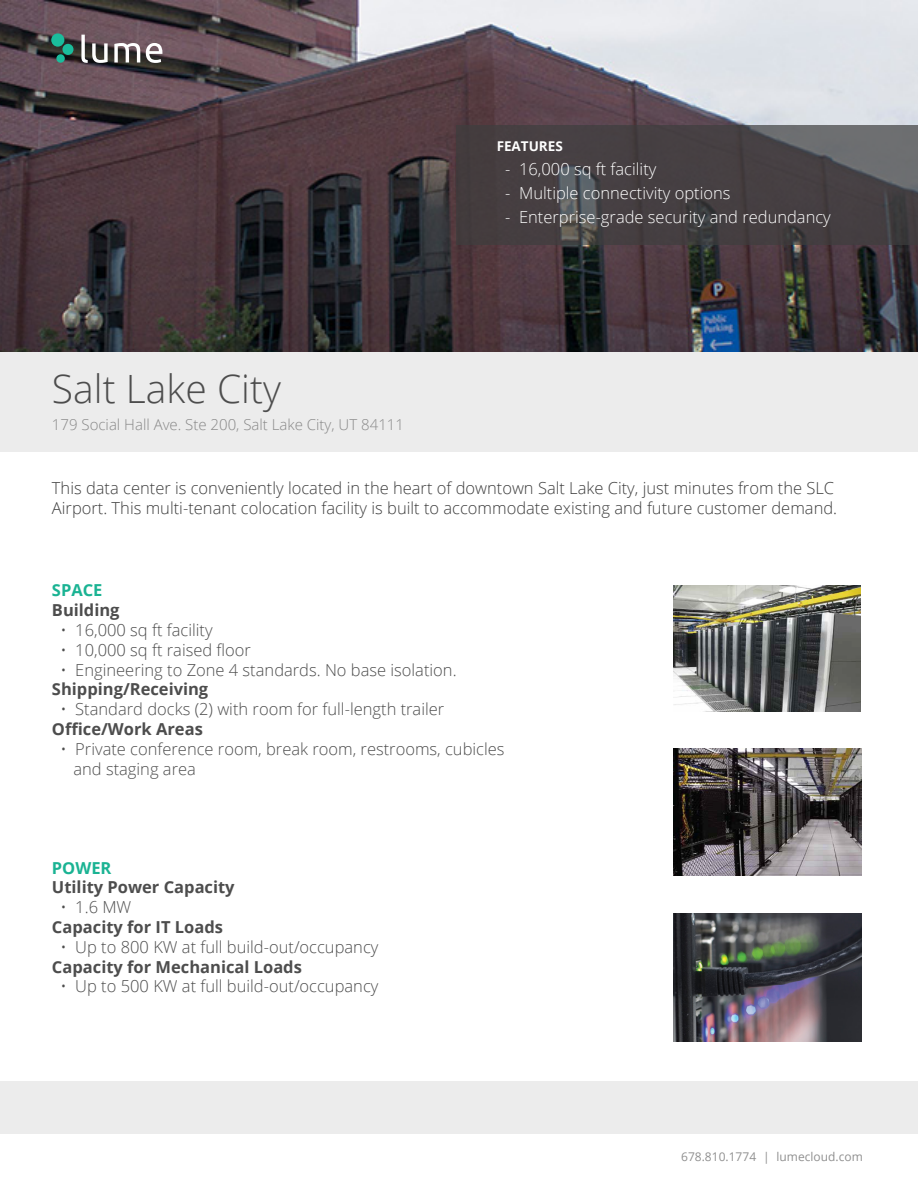
<style>
.page{position:relative;width:918px;height:1188px;background:#fff}
.page>*{position:absolute;margin:0;border:0;box-sizing:border-box;transform-origin:0 0}
.t1{font:300 39px "Open Sans";color:#4d4d4d}
.t2{font:300 16.5px/19.8px "Open Sans";color:#4d4d4d}
.t3{font:300 16.5px/19.8px "Open Sans";color:#3e3e3e}
.t4{font:700 16.5px "Open Sans";color:#4d4d4d}
.t5{font:300 16.5px "Open Sans";color:#fff}
.t6{font:700 16.5px "Open Sans";color:#1ab393}
.t7{font:300 15px "Open Sans";color:#888}
.t8{font:700 13.5px "Open Sans";color:#fff}
.t9{font:12px "Open Sans";color:#909090}
</style>
<div class="page">
<img style="left:0;top:0;width:918px;height:352px">
<div style="left:0;top:1081px;width:918px;height:107px;background:#ececec"></div>
<div style="left:0;top:1134px;width:918px;height:54px;background:#fff"></div>
<svg style="left:456px;top:125px;width:462px;height:120px;background:#494547"></svg>
<div style="left:0;top:352px;width:918px;height:100px;background:#ececec"></div>
<img style="left:674px;top:914px;width:187px;height:127px">
<img style="left:674px;top:748px;width:187px;height:128px">
<img style="left:674px;top:585px;width:187px;height:126px">
<svg style="left:81px;top:35px;width:27px;height:28px"></svg>
<svg style="left:114px;top:43px;width:26px;height:20px"></svg>
<svg style="left:146px;top:43px;width:16px;height:20px"></svg>
<div style="left:51px;top:33px;width:13px;height:14px;background:#1abc9c;border-radius:50%"></div>
<div style="left:62px;top:44px;width:12px;height:11px;background:#1abc9c;border-radius:50%"></div>
<div style="left:56px;top:54px;width:9px;height:9px;background:#1abc9c;border-radius:50%"></div>
<h1 class="t1" style="left:52px;top:362px;width:231px">Salt Lake City</h1>
<p class="t7" style="left:52px;top:414px;width:354px">179 Social Hall Ave. Ste 200, Salt Lake City, UT 84111</p>
<p class="t8" style="left:497px;top:136px;width:68px">FEATURES</p>
<p class="t5" style="left:505px;top:157px;width:153px">- 16,000 sq ft facility</p>
<p class="t5" style="left:505px;top:181px;width:227px">- Multiple connectivity options</p>
<p class="t5" style="left:505px;top:205px;width:327px">- Enterprise-grade security and redundancy</p>
<p class="t3" style="left:52px;top:478px;width:787px">This data center is conveniently located in the heart of downtown Salt Lake City, just minutes from the SLC<br>Airport. This multi-tenant colocation facility is built to accommodate existing and future customer demand.</p>
<p class="t6" style="left:52px;top:579px;width:52px">SPACE</p>
<p class="t4" style="left:52px;top:599px;width:69px">Building</p>
<p class="t2" style="left:61px;top:620px;width:154px">• 16,000 sq ft facility</p>
<p class="t2" style="left:61px;top:640px;width:192px">• 10,000 sq ft raised floor</p>
<p class="t2" style="left:61px;top:659px;width:398px">• Engineering to Zone 4 standards. No base isolation.</p>
<p class="t4" style="left:52px;top:678px;width:158px">Shipping/Receiving</p>
<p class="t2" style="left:61px;top:699px;width:385px">• Standard docks (2) with room for full-length trailer</p>
<p class="t4" style="left:52px;top:717px;width:152px">Office/Work Areas</p>
<p class="t2" style="left:73px;top:739px;width:433px;text-indent:-13px">• Private conference room, break room, restrooms, cubicles and staging area</p>
<p class="t6" style="left:52px;top:856px;width:61px">POWER</p>
<p class="t4" style="left:52px;top:876px;width:184px">Utility Power Capacity</p>
<p class="t2" style="left:61px;top:897px;width:72px">• 1.6 MW</p>
<p class="t4" style="left:52px;top:915px;width:173px">Capacity for IT Loads</p>
<p class="t2" style="left:61px;top:937px;width:319px">• Up to 800 KW at full build-out/occupancy</p>
<p class="t4" style="left:52px;top:955px;width:252px">Capacity for Mechanical Loads</p>
<p class="t2" style="left:61px;top:976px;width:319px">• Up to 500 KW at full build-out/occupancy</p>
<p class="t9" style="left:681px;top:1148px;width:183px">678.810.1774 | lumecloud.com</p>
</div>
